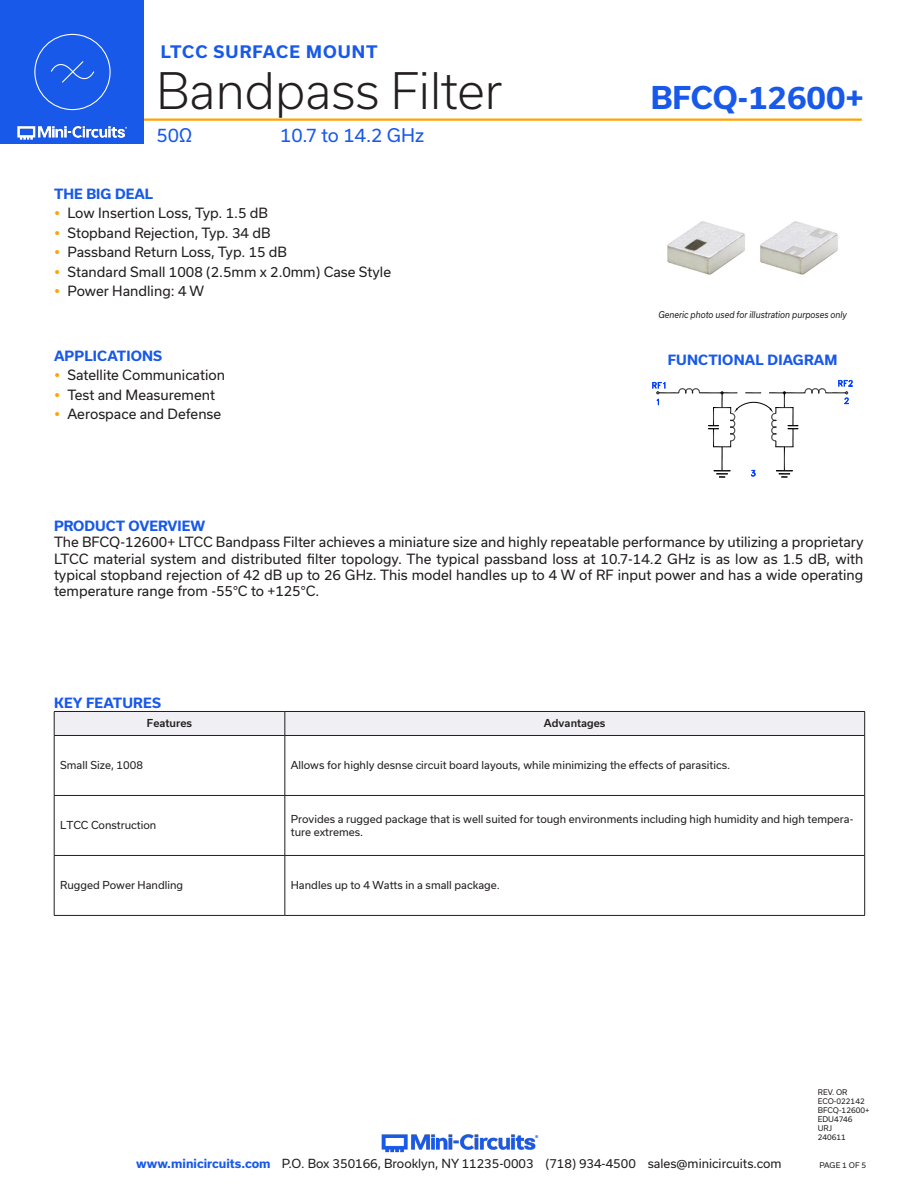
<style>
.page{position:relative;width:918px;height:1188px;background:#fff}
.page>*{position:absolute;margin:0;border:0;box-sizing:border-box;transform-origin:0 0}
.t1{font:300 48px "Usual";color:#231f20}
.t2{font:700 30px "Usual";color:#1859ea}
.t3{font:18px "Usual";color:#1859ea}
.t4{font:700 16.5px "Usual";letter-spacing:.065em;color:#1859ea}
.Regular_Copy{font:13.5px/16.2px "Usual";color:#231f20;text-align:justify}
.Blue_Headers{font:700 13.5px "Usual";letter-spacing:.015em;color:#1859ea}
.t5{font:12px "Usual";color:#231f20}
.Table_Body_Left_Justified{font:10.5px/12.6px "Usual";color:#231f20}
.Table_Header_Center{font:500 10.5px "Usual";color:#231f20}
.Generic_photo_disclaimer{font:italic 9px "Usual";color:#231f20;scale:.9 1}
.Revision{font:7.5px/9px "Usual";color:#231f20}
.s1{font-weight:700;color:#1859ea}
</style>
<div class="page">
<img style="left:381px;top:1134px;width:158px;height:19px">
<hr style="left:129px;top:118px;width:733px;height:3px;background:#ffa300">
<div style="left:0;top:0;width:144px;height:144px;background:#1859ea"></div>
<img style="left:17px;top:120px;width:128px;height:20px">
<img style="left:667px;top:221px;width:171px;height:54px">
<svg style="left:653px;top:380px;width:200px;height:97px"></svg>
<div style="left:54px;top:711px;width:811px;height:24px;background:#efeff4"></div>
<hr style="left:54px;top:735px;width:231px;height:1px;background:#231f20">
<hr style="left:54px;top:736px;width:1px;height:59px;background:#231f20">
<hr style="left:285px;top:735px;width:580px;height:1px;background:#231f20">
<hr style="left:285px;top:736px;width:1px;height:59px;background:#231f20">
<hr style="left:864px;top:736px;width:1px;height:59px;background:#231f20">
<hr style="left:54px;top:795px;width:231px;height:1px;background:#231f20">
<hr style="left:54px;top:796px;width:1px;height:59px;background:#231f20">
<hr style="left:285px;top:795px;width:580px;height:1px;background:#231f20">
<hr style="left:285px;top:796px;width:1px;height:59px;background:#231f20">
<hr style="left:864px;top:796px;width:1px;height:59px;background:#231f20">
<hr style="left:54px;top:855px;width:231px;height:1px;background:#231f20">
<hr style="left:54px;top:856px;width:1px;height:59px;background:#231f20">
<hr style="left:285px;top:855px;width:580px;height:1px;background:#231f20">
<hr style="left:285px;top:856px;width:1px;height:59px;background:#231f20">
<hr style="left:864px;top:856px;width:1px;height:59px;background:#231f20">
<hr style="left:54px;top:915px;width:231px;height:1px;background:#231f20">
<hr style="left:285px;top:915px;width:580px;height:1px;background:#231f20">
<div style="left:34px;top:34px;width:77px;height:76px;border:1px solid #fff;border-radius:50%"></div>
<svg style="left:50px;top:61px;width:45px;height:22px"></svg>
<p class="t4" style="left:161px;top:42px;width:218px">LTCC SURFACE MOUNT</p>
<h1 class="t1" style="left:156px;top:63px;width:348px">Bandpass Filter</h1>
<h3 class="t3" style="left:156px;top:125px;width:37px">50Ω</h3>
<h3 class="t3" style="left:280px;top:125px;width:146px">10.7 to 14.2 GHz</h3>
<p class="Blue_Headers" style="left:54px;top:186px;width:101px">THE BIG DEAL</p>
<p class="Regular_Copy" style="left:68px;top:205px;width:202px">Low Insertion Loss, Typ. 1.5 dB</p>
<p class="Regular_Copy" style="left:68px;top:224px;width:204px">Stopband Rejection, Typ. 34 dB</p>
<p class="Regular_Copy" style="left:68px;top:244px;width:221px">Passband Return Loss, Typ. 15 dB</p>
<p class="Regular_Copy" style="left:68px;top:263px;width:325px">Standard Small 1008 (2.5mm x 2.0mm) Case Style</p>
<p class="Regular_Copy" style="left:68px;top:283px;width:138px">Power Handling: 4 W</p>
<p class="Blue_Headers" style="left:54px;top:348px;width:110px">APPLICATIONS</p>
<p class="Regular_Copy" style="left:68px;top:367px;width:159px">Satellite Communication</p>
<p class="Regular_Copy" style="left:68px;top:387px;width:149px">Test and Measurement</p>
<p class="Regular_Copy" style="left:68px;top:406px;width:155px">Aerospace and Defense</p>
<h2 class="t2" style="left:651px;top:80px;width:215px">BFCQ-12600+</h2>
<p class="Generic_photo_disclaimer" style="left:658px;top:310px;width:211px">Generic photo used for illustration purposes only</p>
<p class="Blue_Headers" style="left:668px;top:352px;width:171px">FUNCTIONAL DIAGRAM</p>
<p class="Blue_Headers" style="left:54px;top:518px;width:153px">PRODUCT OVERVIEW</p>
<p class="Regular_Copy" style="left:54px;top:534px;width:811px">The BFCQ-12600+ LTCC Bandpass Filter achieves a miniature size and highly repeatable performance by utilizing a proprietary LTCC material system and distributed filter topology. The typical passband loss at 10.7-14.2 GHz is as low as 1.5 dB, with typical stopband rejection of 42 dB up to 26 GHz. This model handles up to 4 W of RF input power and has a wide operating temperature range from -55°C to +125°C.</p>
<p class="Blue_Headers" style="left:54px;top:695px;width:108px">KEY FEATURES</p>
<p class="Table_Header_Center" style="left:147px;top:717px;width:47px">Features</p>
<p class="Table_Header_Center" style="left:544px;top:717px;width:63px">Advantages</p>
<p class="Table_Body_Left_Justified" style="left:60px;top:759px;width:84px">Small Size, 1008</p>
<p class="Table_Body_Left_Justified" style="left:291px;top:759px;width:441px">Allows for highly desnse circuit board layouts, while minimizing the effects of parasitics.</p>
<p class="Table_Body_Left_Justified" style="left:60px;top:819px;width:98px">LTCC Construction</p>
<p class="Table_Body_Left_Justified" style="left:291px;top:813px;width:564px">Provides a rugged package that is well suited for tough environments including high humidity and high tempera&shy;ture extremes.</p>
<p class="Table_Body_Left_Justified" style="left:60px;top:879px;width:124px">Rugged Power Handling</p>
<p class="Table_Body_Left_Justified" style="left:291px;top:879px;width:210px">Handles up to 4 Watts in a small package.</p>
<p class="Revision" style="left:818px;top:1087px;width:31px">REV. OR</p>
<p class="Revision" style="left:818px;top:1096px;width:53px">ECO-022142<br>BFCQ-12600+</p>
<p class="Revision" style="left:818px;top:1114px;width:36px">EDU4746</p>
<p class="Revision" style="left:818px;top:1123px;width:16px">URJ</p>
<p class="Revision" style="left:818px;top:1132px;width:30px">240611</p>
<p class="t5" style="left:136px;top:1157px;width:647px"><span class="s1">www.minicircuits.com</span> P.O. Box 350166, Brooklyn, NY 11235-0003 (718) 934-4500 sales@minicircuits.com</p>
<p class="Revision" style="left:819px;top:1161px;width:48px">PAGE 1 OF 5</p>
</div>
